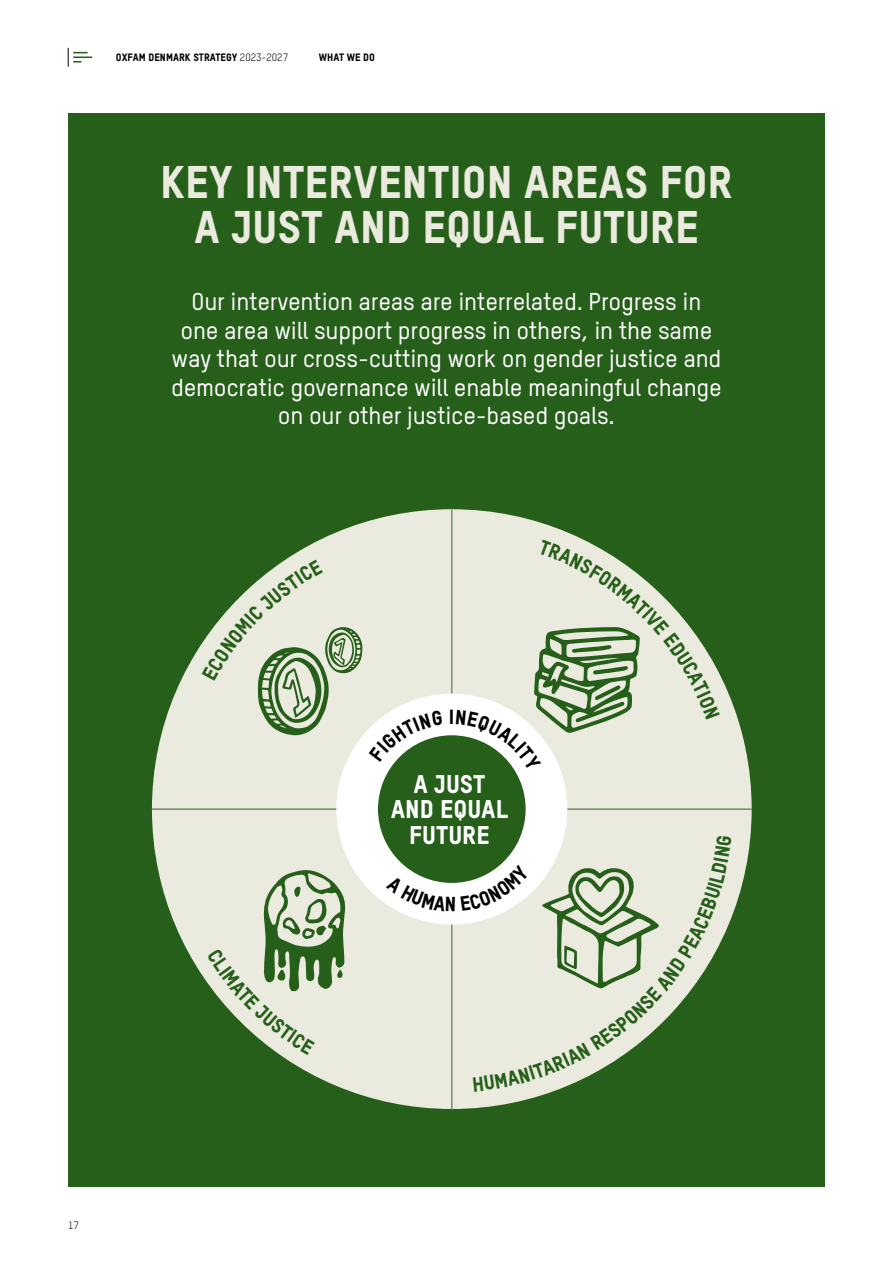
<style>
.page{position:relative;width:893px;height:1263px;background:#fff}
.page>*{position:absolute;margin:0;border:0;box-sizing:border-box;transform-origin:0 0}
.t1{font:45px/45px "Oxfam TSTARPRO Headline";color:#eaeade;text-align:center}
.t2{font:25.2px/25.2px "Oxfam TSTARPRO Headline";color:#fff;text-align:center}
.t3{font:500 24px/28.5px "Oxfam TSTARPRO";letter-spacing:-.01em;color:#fff;text-align:center}
.t4{font:20.1px "Oxfam TSTARPRO Headline";color:#000}
.t5{font:10.5px "Oxfam TSTARPRO Headline";color:#000}
.t6{font:10.5px "Oxfam TSTARPRO";color:#000}
.s1{font-family:"Oxfam TSTARPRO"}
</style>
<div class="page">
<div style="left:68px;top:113px;width:757px;height:1073px;background:#265f1a"></div>
<svg style="left:152px;top:509px;width:299px;height:300px;fill:#eaeade"></svg>
<svg style="left:152px;top:810px;width:299px;height:299px;fill:#eaeade"></svg>
<svg style="left:452px;top:810px;width:300px;height:299px"></svg>
<svg style="left:452px;top:509px;width:300px;height:300px"></svg>
<div style="left:336px;top:694px;width:231px;height:230px;background:#fff;border-radius:50%"></div>
<div style="left:378px;top:735px;width:148px;height:148px;background:#265f1a;border-radius:50%"></div>
<svg style="left:68px;top:48px;width:24px;height:19px"></svg>
<svg style="left:369px;top:710px;width:74px;height:51px"></svg>
<svg style="left:386px;top:876px;width:69px;height:35px"></svg>
<svg style="left:202px;top:559px;width:160px;height:177px"></svg>
<svg style="left:456px;top:540px;width:264px;height:231px"></svg>
<svg style="left:207px;top:870px;width:139px;height:184px"></svg>
<svg style="left:461px;top:835px;width:271px;height:256px"></svg>
<p class="t5" style="left:116px;top:50px;width:174px">OXFAM DENMARK STRATEGY <span class="s1">2023-2027</span></p>
<p class="t5" style="left:319px;top:50px;width:51px">WHAT WE DO</p>
<h1 class="t1" style="left:160px;top:156px;width:574px">KEY INTERVENTION AREAS FOR<br>A JUST AND EQUAL FUTURE</h1>
<p class="t3" style="left:171px;top:286px;width:552px">Our intervention areas are interrelated. Progress in one area will support progress in others, in the same way that our cross-cutting work on gender justice and democratic governance will enable meaningful change on our other justice-based goals.</p>
<p class="t4" style="left:449px;top:702px;width:7px">I</p>
<p class="t2" style="left:391px;top:769px;width:119px">A JUST<br>AND EQUAL<br>FUTURE</p>
<p class="t6" style="left:68px;top:1217px;width:12px">17</p>
</div>
